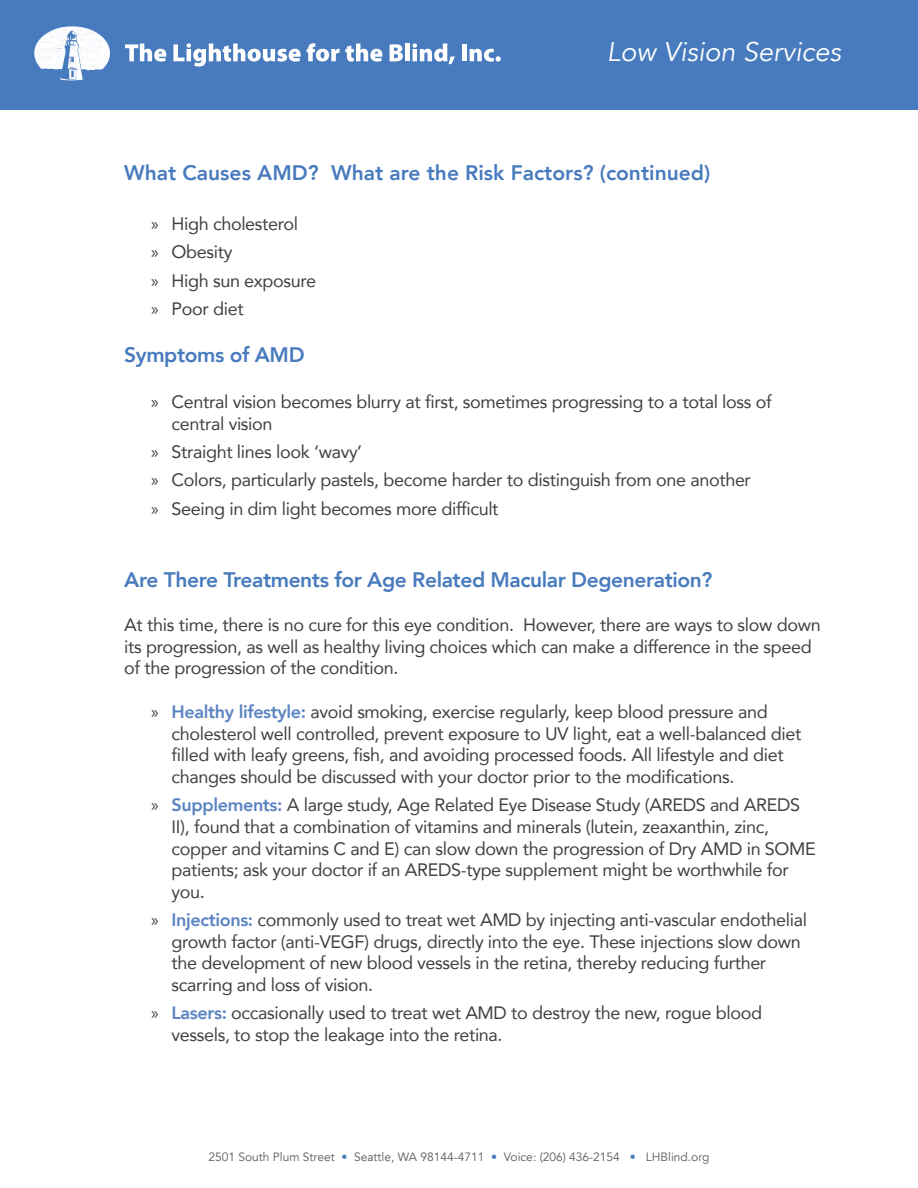
<style>
.page{position:relative;width:918px;height:1188px;background:#fff}
.page>*{position:absolute;margin:0;border:0;box-sizing:border-box;transform-origin:0 0}
.t1{font:italic 27px "Avenir";color:#fff}
.Bold_Header_14pt{font:800 21px "Avenir";letter-spacing:-.02em;color:#487bbe}
.Bold_Header_14pt-2{font:800 21px "Avenir";color:#487bbe}
.Paragraph_Style_6{font:18px/21.6px "Avenir";letter-spacing:-.02em;color:#414042}
.t2{font:12px "Avenir";color:#58595b}
.s1{font-family:"Myriad Pro"}
.s2{font-weight:800;color:#5b84c3}
.s3{color:#487bbe}
</style>
<div class="page">
<div style="left:0;top:0;width:918px;height:110px;background:#487bbe"></div>
<svg style="left:125px;top:44px;width:41px;height:18px"></svg>
<svg style="left:173px;top:43px;width:128px;height:24px"></svg>
<svg style="left:307px;top:43px;width:75px;height:19px"></svg>
<svg style="left:390px;top:44px;width:13px;height:18px"></svg>
<div style="left:405px;top:44px;width:5px;height:17px;background:#fff"></div>
<svg style="left:412px;top:43px;width:43px;height:21px"></svg>
<div style="left:462px;top:44px;width:5px;height:17px;background:#fff"></div>
<svg style="left:470px;top:49px;width:31px;height:13px"></svg>
<svg style="left:34px;top:26px;width:76px;height:54px"></svg>
<h1 class="t1" style="left:607px;top:36px;width:236px">Low Vision Services</h1>
<h2 class="Bold_Header_14pt-2" style="left:124px;top:156px;width:587px">What Causes AMD? What are the Risk Factors? (continued)</h2>
<p class="Paragraph_Style_6" style="left:151px;top:212px;width:148px"><span class="s1">»</span> High cholesterol</p>
<p class="Paragraph_Style_6" style="left:151px;top:241px;width:83px"><span class="s1">»</span> Obesity</p>
<p class="Paragraph_Style_6" style="left:151px;top:269px;width:166px"><span class="s1">»</span> High sun exposure</p>
<p class="Paragraph_Style_6" style="left:151px;top:297px;width:94px"><span class="s1">»</span> Poor diet</p>
<h2 class="Bold_Header_14pt" style="left:124px;top:338px;width:182px">Symptoms of AMD</h2>
<p class="Paragraph_Style_6" style="left:172px;top:391px;width:602px;text-indent:-20px"><span class="s1">»</span> Central vision becomes blurry at first, sometimes progressing to a total loss of central vision</p>
<p class="Paragraph_Style_6" style="left:151px;top:441px;width:213px"><span class="s1">»</span> Straight lines look ‘wavy’</p>
<p class="Paragraph_Style_6" style="left:151px;top:469px;width:601px"><span class="s1">»</span> Colors, particularly pastels, become harder to distinguish from one another</p>
<p class="Paragraph_Style_6" style="left:151px;top:497px;width:349px"><span class="s1">»</span> Seeing in dim light becomes more difficult</p>
<p class="Bold_Header_14pt" style="left:124px;top:563px;width:590px">Are There Treatments for Age Related Macular Degeneration?</p>
<p class="Paragraph_Style_6" style="left:124px;top:613px;width:698px">At this time, there is no cure for this eye condition. However, there are ways to slow down its progression, as well as healthy living choices which can make a difference in the speed of the progression of the condition.</p>
<p class="Paragraph_Style_6" style="left:172px;top:701px;width:631px;text-indent:-20px"><span class="s1">»</span> <span class="s2">Healthy lifestyle:</span> avoid smoking, exercise regularly, keep blood pressure and cholesterol well controlled, prevent exposure to UV light, eat a well-balanced diet filled with leafy greens, fish, and avoiding processed foods. All lifestyle and diet changes should be discussed with your doctor prior to the modifications.</p>
<p class="Paragraph_Style_6" style="left:172px;top:794px;width:646px;text-indent:-20px"><span class="s1">»</span> <span class="s2">Supplements:</span> A large study, Age Related Eye Disease Study (AREDS and AREDS II), found that a combination of vitamins and minerals (lutein, zeaxanthin, zinc, copper and vitamins C and E) can slow down the progression of Dry AMD in SOME patients; ask your doctor if an AREDS-type supplement might be worthwhile for you.</p>
<p class="Paragraph_Style_6" style="left:172px;top:909px;width:637px;text-indent:-20px"><span class="s1">»</span> <span class="s2">Injections:</span> commonly used to treat wet AMD by injecting anti-vascular endothelial growth factor (anti-VEGF) drugs, directly into the eye. These injections slow down the development of new blood vessels in the retina, thereby reducing further scarring and loss of vision.</p>
<p class="Paragraph_Style_6" style="left:172px;top:1002px;width:592px;text-indent:-20px"><span class="s1">»</span> <span class="s2">Lasers:</span> occasionally used to treat wet AMD to destroy the new, rogue blood vessels, to stop the leakage into the retina.</p>
<p class="t2" style="left:208px;top:1150px;width:503px">2501 South Plum Street <span class="s3">•</span> Seattle, WA 98144-4711 <span class="s3">•</span> Voice: (206) 436-2154 <span class="s3">•</span> LHBlind.org</p>
</div>
